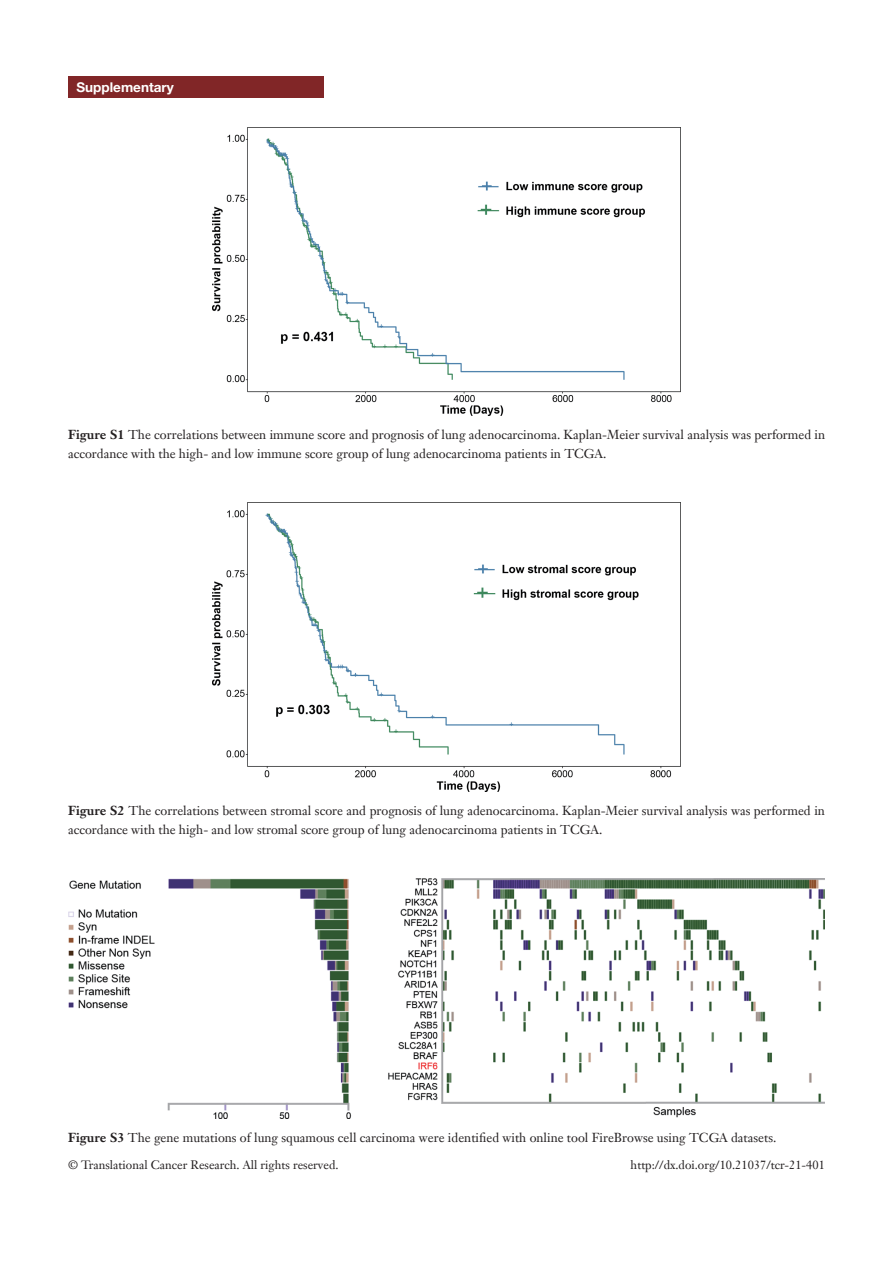
<style>
.page{position:relative;width:893px;height:1276px;background:#fff}
.page>*{position:absolute;margin:0;border:0;box-sizing:border-box;transform-origin:0 0}
.栏目{font:700 13.5px "Helvetica Neue LT Pro";color:#fff}
.t1{font:12.75px/19.5px "Janson Text LT";color:#231f20}
.t2{font:12px "Janson Text LT";color:#231f20}
.s1{font-weight:700}
</style>
<div class="page">
<div style="left:68px;top:77px;width:255px;height:21px;background:#812627"></div>
<img style="left:212px;top:128px;width:469px;height:287px">
<img style="left:212px;top:502px;width:469px;height:289px">
<img style="left:68px;top:878px;width:757px;height:240px">
<p class="栏目" style="left:77px;top:79px;width:99px">Supplementary</p>
<p class="t1" style="left:68px;top:424px;width:759px"><span class="s1">Figure S1</span> The correlations between immune score and prognosis of lung adenocarcinoma. Kaplan-Meier survival analysis was performed in accordance with the high- and low immune score group of lung adenocarcinoma patients in TCGA.</p>
<p class="t1" style="left:68px;top:800px;width:758px"><span class="s1">Figure S2</span> The correlations between stromal score and prognosis of lung adenocarcinoma. Kaplan-Meier survival analysis was performed in accordance with the high- and low stromal score group of lung adenocarcinoma patients in TCGA.</p>
<p class="t1" style="left:68px;top:1128px;width:710px"><span class="s1">Figure S3</span> The gene mutations of lung squamous cell carcinoma were identified with online tool FireBrowse using TCGA datasets.</p>
<p class="t2" style="left:68px;top:1157px;width:272px">© Translational Cancer Research. All rights reserved.</p>
<p class="t2" style="left:631px;top:1157px;width:196px">http://dx.doi.org/10.21037/tcr-21-401</p>
</div>
